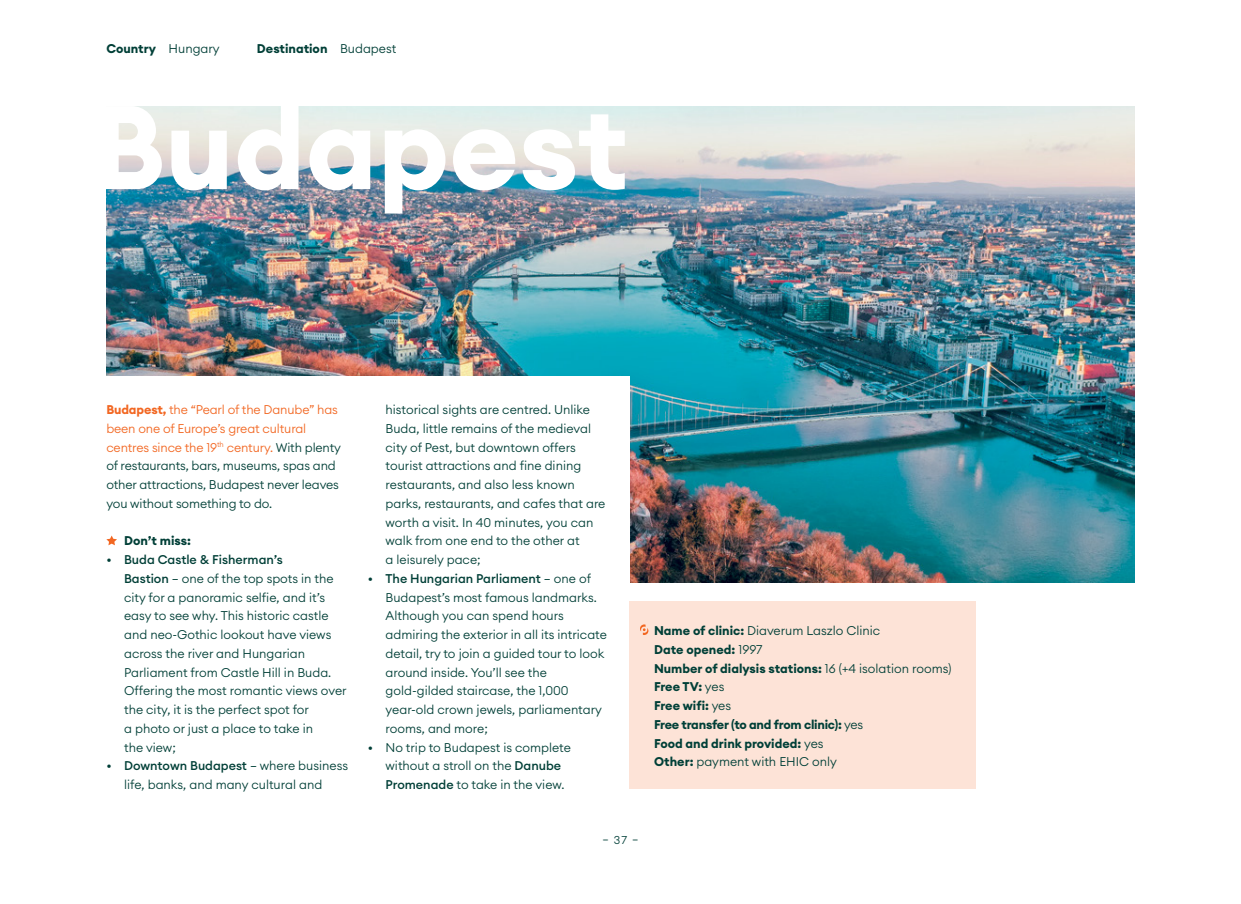
<style>
.page{position:relative;width:1241px;height:904px;background:#fff}
.page>*{position:absolute;margin:0;border:0;box-sizing:border-box;transform-origin:0 0}
.t1{font:700 116.88px "Euclid Circular A";color:#fff}
.t2{font:300 12.5px/18.8px "Euclid Circular A";color:#003f37}
.t3{font:700 12.5px/18.8px "Euclid Circular A";color:#003f37}
.t4{font:300 11.25px "Euclid Circular A";color:#003f37}
.s1{font-weight:300}
.s2{font-weight:700;color:#f26722}
.s3{color:#f26722}
.s4{font-weight:500}
</style>
<div class="page">
<img style="left:106px;top:106px;width:1028px;height:477px">
<div style="left:0;top:376px;width:629px;height:438px;background:#fff"></div>
<svg style="left:106px;top:535px;width:11px;height:10px"></svg>
<div style="left:629px;top:601px;width:347px;height:188px;background:#fde3d7"></div>
<svg style="left:640px;top:624px;width:8px;height:11px"></svg>
<p class="t3" style="left:106px;top:39px;width:115px">Country <span class="s1">Hungary</span></p>
<p class="t3" style="left:257px;top:39px;width:141px">Destination <span class="s1">Budapest</span></p>
<h1 class="t1" style="left:91px;top:72px;width:538px">Budapest</h1>
<p class="t2" style="left:106px;top:400px;width:236px"><span class="s2">Budapest,</span> <span class="s3">the “Pearl of the Danube” has been one of Europe’s great cultural centres since the 19</span><sup>th</sup> <span class="s3">century.</span> With plenty of restaurants, bars, museums, spas and other attractions, Budapest never leaves you without something to do.</p>
<p class="t3" style="left:124px;top:531px;width:68px">Don’t miss:</p>
<p class="t2" style="left:124px;top:550px;width:224px;text-indent:-18px">• <span class="s4">Buda Castle &amp; Fisherman’s<br>Bastion</span> – one of the top spots in the city for a panoramic selfie, and it’s easy to see why. This historic castle and neo-Gothic lookout have views across the river and Hungarian<br>Parliament from Castle Hill in Buda.<br>Offering the most romantic views over the city, it is the perfect spot for<br>a photo or just a place to take in<br>the view;</p>
<p class="t2" style="left:124px;top:756px;width:225px;text-indent:-18px">• <span class="s4">Downtown Budapest</span> – where business life, banks, and many cultural and</p>
<p class="t2" style="left:385px;top:400px;width:221px">historical sights are centred. Unlike Buda, little remains of the medieval city of Pest, but downtown offers tourist attractions and fine dining restaurants, and also less known parks, restaurants, and cafes that are worth a visit. In 40 minutes, you can walk from one end to the other at<br>a leisurely pace;</p>
<p class="t2" style="left:385px;top:569px;width:223px;text-indent:-18px">• <span class="s4">The Hungarian Parliament</span> – one of Budapest’s most famous landmarks.<br>Although you can spend hours admiring the exterior in all its intricate detail, try to join a guided tour to look around inside. You’ll see the gold-gilded staircase, the 1,000 year-old crown jewels, parliamentary rooms, and more;</p>
<p class="t2" style="left:385px;top:737px;width:187px;text-indent:-18px">• No trip to Budapest is complete without a stroll on the <span class="s4">Danube<br>Promenade</span> to take in the view.</p>
<p class="t3" style="left:654px;top:621px;width:299px">Name of clinic: <span class="s1">Diaverum Laszlo Clinic<br></span>Date opened: <span class="s1">1997<br></span>Number of dialysis stations: <span class="s1">16 (+4 isolation rooms)<br></span>Free TV: <span class="s1">yes<br></span>Free wifi: <span class="s1">yes<br></span>Free transfer (to and from clinic): <span class="s1">yes<br></span>Food and drink provided: <span class="s1">yes<br></span>Other: <span class="s1">payment with EHIC only</span></p>
<p class="t4" style="left:602px;top:832px;width:37px">— 37 —</p>
</div>
